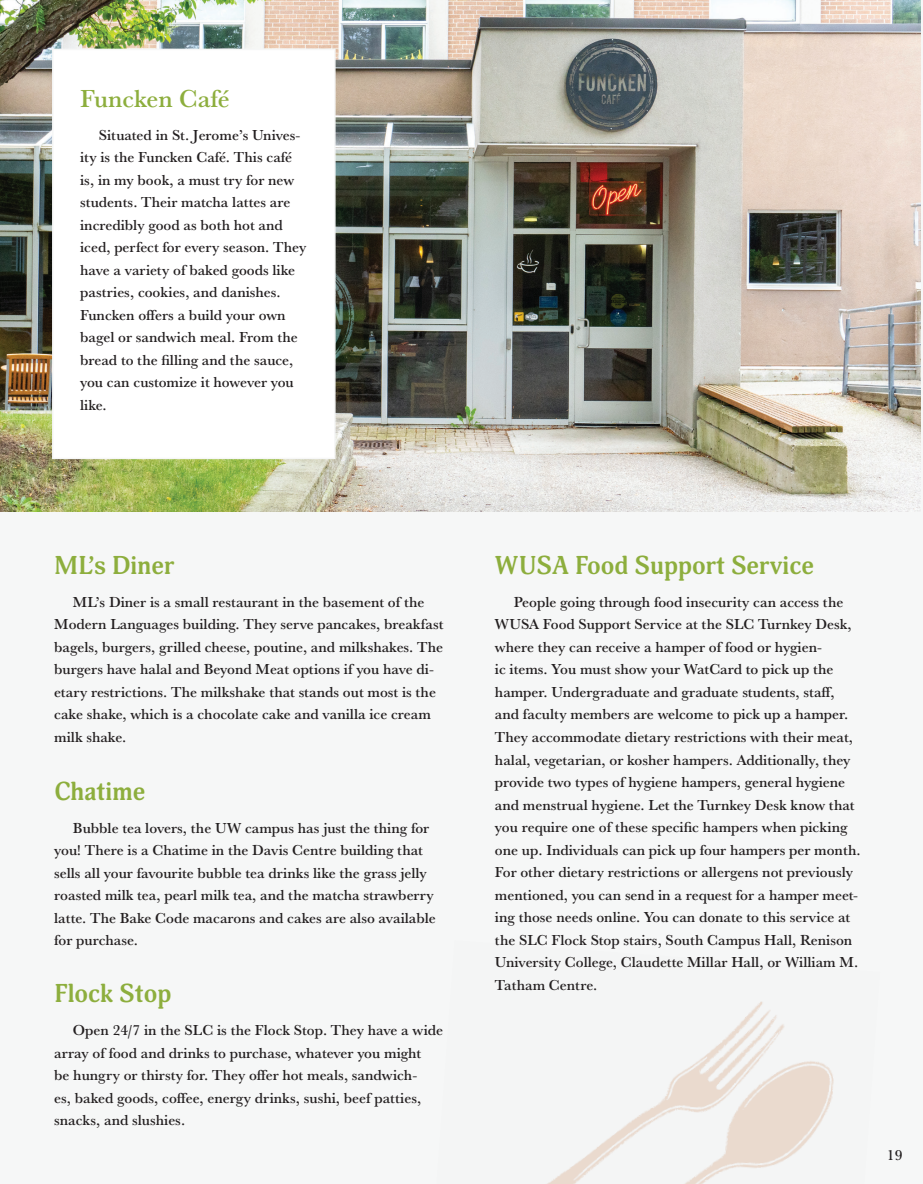
<style>
.page{position:relative;width:923px;height:1184px;background:#f6f7f7}
.page>*{position:absolute;margin:0;border:0;box-sizing:border-box;transform-origin:0 0}
.t1{font:700 25.5px "Adonis";color:#8dae3d}
.t2{font:500 25.5px "Baskerville URW";color:#8dae3d}
.t3{font:500 15px/22.5px "Baskerville URW";color:#231f20}
</style>
<div class="page">
<img style="left:547px;top:1001px;width:287px;height:183px">
<img style="left:0;top:0;width:920px;height:511px">
<div style="left:52px;top:49px;width:284px;height:410px;background:#fff;border:2px solid #f6f7f7"></div>
<h1 class="t2" style="left:80px;top:80px;width:151px">Funcken Café</h1>
<p class="t3" style="left:80px;top:123px;width:228px;text-indent:19px">Situated in St. Jerome’s Unives&shy;ity is the Funcken Café. This café is, in my book, a must try for new students. Their matcha lattes are incredibly good as both hot and iced, perfect for every season. They have a variety of baked goods like pastries, cookies, and danishes.<br>Funcken offers a build your own bagel or sandwich meal. From the bread to the filling and the sauce, you can customize it however you like.</p>
<h1 class="t1" style="left:54px;top:550px;width:122px">ML’s Diner</h1>
<p class="t3" style="left:54px;top:590px;width:391px;text-indent:19px">ML’s Diner is a small restaurant in the basement of the Modern Languages building. They serve pancakes, breakfast bagels, burgers, grilled cheese, poutine, and milkshakes. The burgers have halal and Beyond Meat options if you have di&shy;etary restrictions. The milkshake that stands out most is the cake shake, which is a chocolate cake and vanilla ice cream milk shake.</p>
<h1 class="t1" style="left:54px;top:776px;width:93px">Chatime</h1>
<p class="t3" style="left:54px;top:816px;width:383px;text-indent:19px">Bubble tea lovers, the UW campus has just the thing for you! There is a Chatime in the Davis Centre building that sells all your favourite bubble tea drinks like the grass jelly roasted milk tea, pearl milk tea, and the matcha strawberry latte. The Bake Code macarons and cakes are also available for purchase.</p>
<h1 class="t1" style="left:54px;top:979px;width:119px">Flock Stop</h1>
<p class="t3" style="left:54px;top:1018px;width:390px;text-indent:19px">Open 24/7 in the SLC is the Flock Stop. They have a wide array of food and drinks to purchase, whatever you might<br>be hungry or thirsty for. They offer hot meals, sandwich-<br>es, baked goods, coffee, energy drinks, sushi, beef patties, snacks, and slushies.</p>
<h1 class="t1" style="left:495px;top:550px;width:321px">WUSA Food Support Service</h1>
<p class="t3" style="left:495px;top:590px;width:367px;text-indent:19px">People going through food insecurity can access the WUSA Food Support Service at the SLC Turnkey Desk, where they can receive a hamper of food or hygien-<br>ic items. You must show your WatCard to pick up the hamper. Undergraduate and graduate students, staff, and faculty members are welcome to pick up a hamper.<br>They accommodate dietary restrictions with their meat, halal, vegetarian, or kosher hampers. Additionally, they provide two types of hygiene hampers, general hygiene and menstrual hygiene. Let the Turnkey Desk know that you require one of these specific hampers when picking one up. Individuals can pick up four hampers per month.<br>For other dietary restrictions or allergens not previously mentioned, you can send in a request for a hamper meet&shy;ing those needs online. You can donate to this service at the SLC Flock Stop stairs, South Campus Hall, Renison University College, Claudette Millar Hall, or William M.<br>Tatham Centre.</p>
<p class="t3" style="left:887px;top:1142px;width:17px">19</p>
</div>
